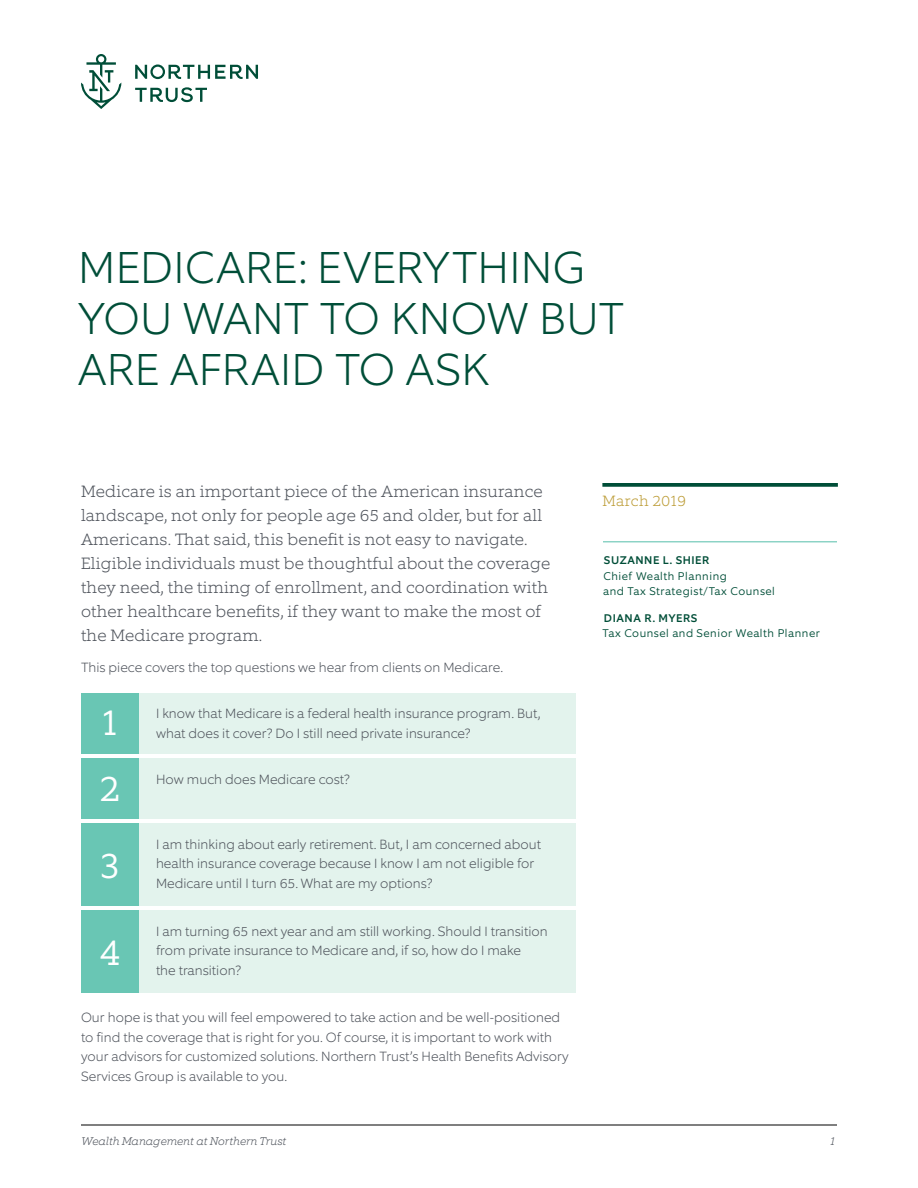
<style>
.page{position:relative;width:918px;height:1188px;background:#fff}
.page>*{position:absolute;margin:0;border:0;box-sizing:border-box;transform-origin:0 0}
.t1{font:200 45px/51px "Equip";letter-spacing:.01em;color:#004e38}
.t2{font:300 36px "Equip Slab";color:#fff}
.t3{font:200 16.5px/24px "Equip Slab";letter-spacing:.01em;color:#4d525a}
.t4{font:200 15px "Equip Slab";letter-spacing:.025em;color:#bc9c36}
.t5{font:200 13.5px/19.5px "Equip";letter-spacing:.005em;color:#4d525a}
.t6{font:300 11.25px/15.8px "Equip";letter-spacing:.04em;color:#004e38}
.t7{font:italic 200 11.25px "Equip Slab";letter-spacing:.005em;color:#4d525a}
.t8{font:500 11.25px "Equip";letter-spacing:.05em;color:#004e38}
</style>
<div class="page">
<hr style="left:81px;top:1125px;width:756px;height:1px;background:#000">
<svg style="left:135px;top:64px;width:123px;height:38px"></svg>
<svg style="left:81px;top:54px;width:40px;height:55px"></svg>
<hr style="left:603px;top:541px;width:234px;height:1px;background:#69c6b4">
<svg style="left:602px;top:483px;width:236px;height:4px"></svg>
<div style="left:81px;top:693px;width:495px;height:61px;background:#e3f3ed"></div>
<div style="left:81px;top:693px;width:58px;height:61px;background:#69c6b4"></div>
<div style="left:81px;top:759px;width:495px;height:60px;background:#e3f3ed"></div>
<div style="left:81px;top:759px;width:58px;height:60px;background:#69c6b4"></div>
<div style="left:81px;top:824px;width:495px;height:82px;background:#e3f3ed"></div>
<div style="left:81px;top:824px;width:58px;height:82px;background:#69c6b4"></div>
<div style="left:81px;top:911px;width:495px;height:82px;background:#e3f3ed"></div>
<div style="left:81px;top:911px;width:58px;height:82px;background:#69c6b4"></div>
<h1 class="t1" style="left:78px;top:242px;width:548px">MEDICARE: EVERYTHING<br>YOU WANT TO KNOW BUT<br>ARE AFRAID TO ASK</h1>
<p class="t3" style="left:81px;top:479px;width:471px">Medicare is an important piece of the American insurance landscape, not only for people age 65 and older, but for all Americans. That said, this benefit is not easy to navigate.<br>Eligible individuals must be thoughtful about the coverage they need, the timing of enrollment, and coordination with other healthcare benefits, if they want to make the most of the Medicare program.</p>
<p class="t5" style="left:81px;top:658px;width:423px">This piece covers the top questions we hear from clients on Medicare.</p>
<h2 class="t2" style="left:100px;top:700px;width:22px">1</h2>
<h2 class="t2" style="left:100px;top:765px;width:22px">2</h2>
<p class="t5" style="left:156px;top:704px;width:386px">I know that Medicare is a federal health insurance program. But,</p>
<p class="t5" style="left:156px;top:723px;width:316px">what does it cover? Do I still need private insurance?</p>
<p class="t5" style="left:156px;top:769px;width:196px">How much does Medicare cost?</p>
<p class="t5" style="left:156px;top:834px;width:386px">I am thinking about early retirement. But, I am concerned about health insurance coverage because I know I am not eligible for</p>
<h2 class="t2" style="left:100px;top:843px;width:22px">3</h2>
<p class="t5" style="left:156px;top:873px;width:278px">Medicare until I turn 65. What are my options?</p>
<p class="t5" style="left:156px;top:921px;width:393px">I am turning 65 next year and am still working. Should I transition from private insurance to Medicare and, if so, how do I make</p>
<h2 class="t2" style="left:100px;top:930px;width:22px">4</h2>
<p class="t5" style="left:156px;top:960px;width:87px">the transition?</p>
<p class="t5" style="left:81px;top:1008px;width:489px">Our hope is that you will feel empowered to take action and be well-positioned to find the coverage that is right for you. Of course, it is important to work with your advisors for customized solutions. Northern Trust’s Health Benefits Advisory Services Group is available to you.</p>
<p class="t4" style="left:602px;top:492px;width:85px">March 2019</p>
<p class="t8" style="left:604px;top:553px;width:107px">SUZANNE L. SHIER</p>
<p class="t6" style="left:603px;top:568px;width:173px">Chief Wealth Planning<br>and Tax Strategist/Tax Counsel</p>
<p class="t8" style="left:604px;top:611px;width:95px">DIANA R. MYERS</p>
<p class="t6" style="left:603px;top:626px;width:219px">Tax Counsel and Senior Wealth Planner</p>
<p class="t7" style="left:81px;top:1134px;width:207px">Wealth Management at Northern Trust</p>
<p class="t7" style="left:829px;top:1134px;width:8px">1</p>
</div>
